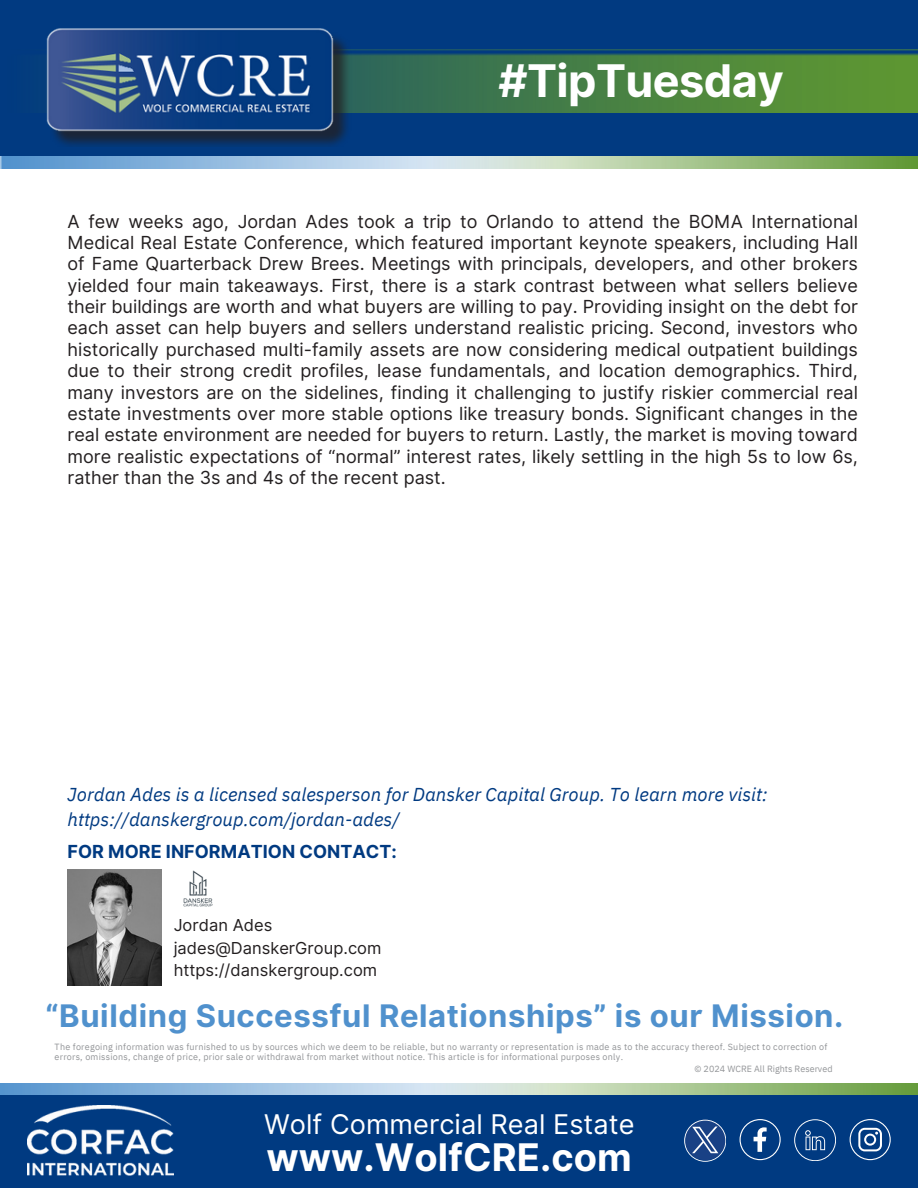
<style>
.page{position:relative;width:918px;height:1188px;background:#fff}
.page>*{position:absolute;margin:0;border:0;box-sizing:border-box;transform-origin:0 0}
.t1{font:700 45px "Inter";letter-spacing:-.015em;color:#fff}
.t2{font:700 38.1px "Inter";color:#fff}
.t3{font:700 31.05px "Inter";letter-spacing:.02em;color:#5091cd}
.t4{font:27.15px "Inter";color:#fff}
.t5{font:italic 18.6px/25.8px "IBM Plex Sans";color:#003a81}
.t6{font:18px/21.3px "Inter";color:#231f20;text-align:justify}
.t7{font:700 18px "Inter";color:#003a81}
.t8{font:16.5px "Inter";color:#231f20}
.t9{font:9px/10.2px "IBM Plex Sans";letter-spacing:.025em;color:#939598}
.t10{font:9px "IBM Plex Sans";color:#939598}
</style>
<div class="page">
<div style="left:0;top:0;width:918px;height:156px;background:#013a81"></div>
<img style="left:351px;top:50px;width:567px;height:62px">
<img style="left:56px;top:40px;width:295px;height:106px">
<img style="left:46px;top:28px;width:295px;height:110px">
<img style="left:558px;top:156px;width:360px;height:12px">
<img style="left:0;top:156px;width:558px;height:12px">
<img style="left:557px;top:1083px;width:361px;height:12px">
<img style="left:0;top:1083px;width:557px;height:12px">
<div style="left:0;top:1095px;width:918px;height:93px;background:#003a81"></div>
<img style="left:27px;top:1105px;width:147px;height:70px">
<svg style="left:794px;top:1119px;width:42px;height:42px"></svg>
<svg style="left:850px;top:1119px;width:41px;height:41px"></svg>
<svg style="left:740px;top:1119px;width:41px;height:41px"></svg>
<svg style="left:684px;top:1120px;width:42px;height:41px"></svg>
<img style="left:67px;top:869px;width:94px;height:116px">
<img style="left:183px;top:870px;width:30px;height:37px">
<h6 class="t1" style="left:498px;top:54px;width:287px">#TipTuesday</h6>
<p class="t6" style="left:67px;top:210px;width:792px">A few weeks ago, Jordan Ades took a trip to Orlando to attend the BOMA International Medical Real Estate Conference, which featured important keynote speakers, including Hall of Fame Quarterback Drew Brees. Meetings with principals, developers, and other brokers yielded four main takeaways. First, there is a stark contrast between what sellers believe their buildings are worth and what buyers are willing to pay. Providing insight on the debt for each asset can help buyers and sellers understand realistic pricing. Second, investors who historically purchased multi-family assets are now considering medical outpatient buildings due to their strong credit profiles, lease fundamentals, and location demographics. Third, many investors are on the sidelines, finding it challenging to justify riskier commercial real estate investments over more stable options like treasury bonds. Significant changes in the real estate environment are needed for buyers to return. Lastly, the market is moving toward more realistic expectations of “normal” interest rates, likely settling in the high 5s to low 6s, rather than the 3s and 4s of the recent past.</p>
<p class="t5" style="left:67px;top:781px;width:702px">Jordan Ades is a licensed salesperson for Dansker Capital Group. To learn more visit: https://danskergroup.com/jordan-ades/</p>
<p class="t7" style="left:67px;top:840px;width:331px">FOR MORE INFORMATION CONTACT:</p>
<p class="t8" style="left:174px;top:916px;width:100px">Jordan Ades</p>
<p class="t8" style="left:174px;top:938px;width:209px">jades@DanskerGroup.com</p>
<h4 class="t8" style="left:174px;top:961px;width:205px">https://danskergroup.com</h4>
<h5 class="t3" style="left:46px;top:997px;width:799px">“Building Successful Relationships” is our Mission.</h5>
<p class="t9" style="left:55px;top:1041px;width:774px">The foregoing information was furnished to us by sources which we deem to be reliable, but no warranty or representation is made as to the accuracy thereof. Subject to correction of errors, omissions, change of price, prior sale or withdrawal from market without notice. This article is for informational purposes only.</p>
<p class="t10" style="left:695px;top:1063px;width:140px">© 2024 WCRE All Rights Reserved</p>
<p class="t4" style="left:264px;top:1108px;width:372px">Wolf Commercial Real Estate</p>
<p class="t2" style="left:266px;top:1134px;width:367px">www.WolfCRE.com</p>
</div>
